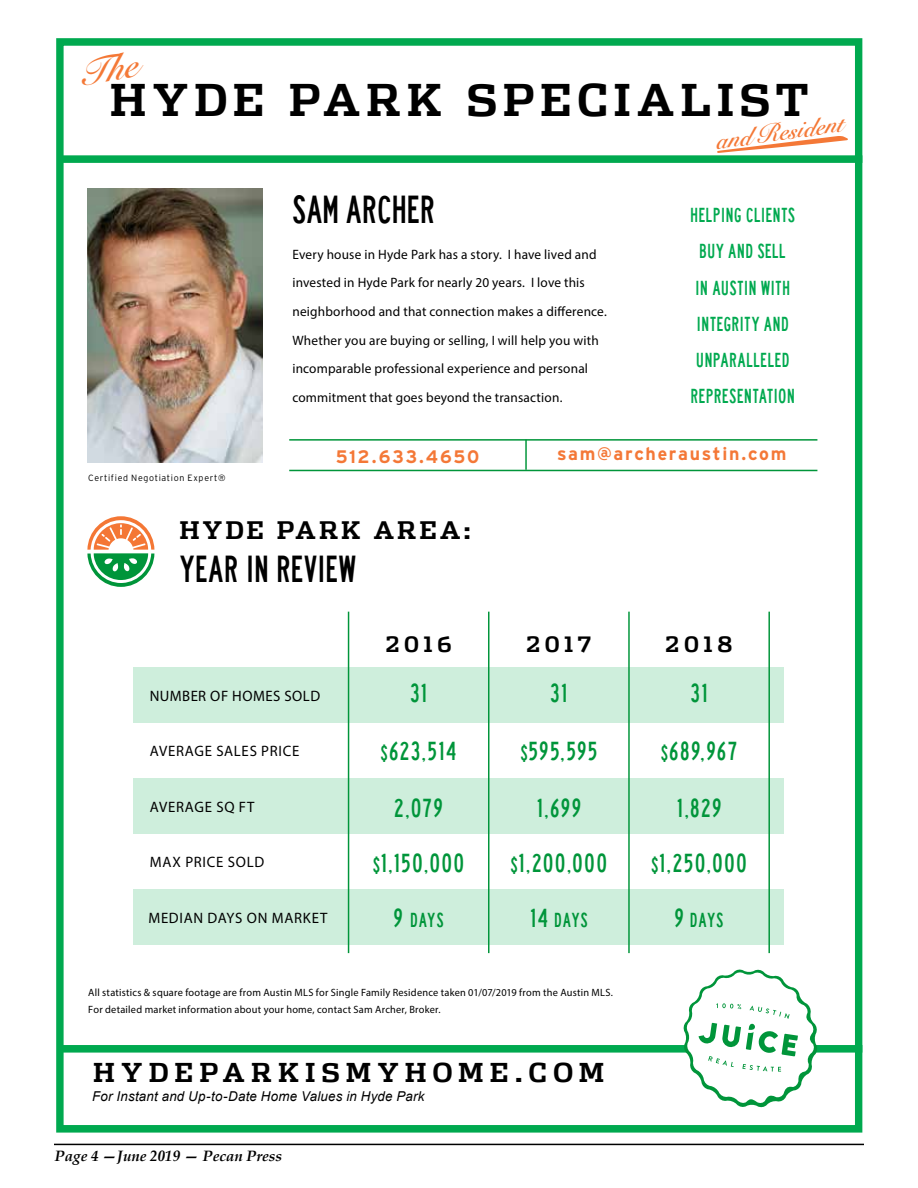
<style>
.page{position:relative;width:918px;height:1188px;background:#fff}
.page>*{position:absolute;margin:0;border:0;box-sizing:border-box;transform-origin:0 0}
.t1{font:700 43.65px "Dispatch";letter-spacing:.125em;color:#000}
.t2{font:40.8px "Highway Gothic Condensed";letter-spacing:-.005em;color:#000}
.t3{font:39.3px "Highway Gothic Condensed";color:#000}
.t4{font:27.15px/57.3px "Highway Gothic Condensed";letter-spacing:.05em;color:#00953a;text-align:center}
.t5{font:700 25.95px "Dispatch";letter-spacing:.235em;color:#000}
.t6{font:700 24.15px "Dispatch";letter-spacing:.12em;color:#000}
.t7{font:italic 700 24.15px "Snell Roundhand";color:#f47836}
.t8{font:21.15px/36.2px "Highway Gothic Condensed";letter-spacing:.01em;color:#00a94f;text-align:center}
.t9{font:21.15px "Highway Gothic Condensed";letter-spacing:.035em;color:#00953a}
.t10{font:700 21.15px "Dispatch";letter-spacing:.225em;color:#000}
.t11{font:700 18.15px "Interstate";letter-spacing:.095em;color:#f47837}
.t12{font:15.15px "Myriad Pro";letter-spacing:.045em;color:#000}
.t13{font:italic 700 15px "Book Antiqua";color:#000}
.t14{font:13.65px/28.7px "Myriad Pro";letter-spacing:.015em;color:#000}
.t15{font:italic 13.65px "Arial";letter-spacing:.015em;color:#000}
.t16{font:10.5px/17px "Myriad Pro";letter-spacing:.02em;color:#000}
.t17{font:300 9px "Interstate";letter-spacing:.075em;color:#000}
.s1{font-size:21.15px}
.s2{font-size:27.15px}
</style>
<div class="page">
<hr style="left:54px;top:1144px;width:810px;height:1px;background:#000">
<img style="left:88px;top:189px;width:174px;height:273px">
<div style="left:56px;top:38px;width:806px;height:1095px;border:7px solid #00a94f"></div>
<div style="left:60px;top:155px;width:802px;height:8px;background:#00a94f"></div>
<div style="left:60px;top:1045px;width:802px;height:8px;background:#00a94f"></div>
<svg style="left:87px;top:516px;width:67px;height:71px"></svg>
<hr style="left:289px;top:439px;width:528px;height:2px;background:#00953a">
<hr style="left:289px;top:470px;width:528px;height:1px;background:#00953a">
<hr style="left:525px;top:440px;width:2px;height:30px;background:#00953a">
<svg style="left:683px;top:969px;width:135px;height:139px"></svg>
<div style="left:134px;top:668px;width:650px;height:55px;background:#ceeedc"></div>
<div style="left:134px;top:778px;width:650px;height:56px;background:#ceeedc"></div>
<div style="left:134px;top:889px;width:650px;height:55px;background:#ceeedc"></div>
<hr style="left:348px;top:612px;width:1px;height:341px;background:#00953a">
<hr style="left:488px;top:612px;width:2px;height:341px;background:#00953a">
<hr style="left:628px;top:612px;width:2px;height:341px;background:#00953a">
<hr style="left:768px;top:612px;width:2px;height:341px;background:#00953a">
<svg style="left:717px;top:136px;width:131px;height:17px"></svg>
<h1 class="t1" style="left:110px;top:70px;width:700px">HYDE PARK SPECIALIST</h1>
<h3 class="t7" style="left:713px;top:120px;width:130px;rotate:-8deg">and Resident</h3>
<h2 class="t2" style="left:292px;top:188px;width:145px">SAM ARCHER</h2>
<p class="t14" style="left:292px;top:240px;width:316px">Every house in Hyde Park has a story. I have lived and invested in Hyde Park for nearly 20 years. I love this neighborhood and that connection makes a difference.<br>Whether you are buying or selling, I will help you with incomparable professional experience and personal commitment that goes beyond the transaction.</p>
<h3 class="t8" style="left:690px;top:197px;width:107px">HELPING CLIENTS<br>BUY AND SELL<br>IN AUSTIN WITH<br>INTEGRITY AND<br>UNPARALLELED<br>REPRESENTATION</h3>
<p class="t17" style="left:88px;top:473px;width:139px">Certified Negotiation Expert®</p>
<h3 class="t11" style="left:336px;top:447px;width:145px">512.633.4650</h3>
<h3 class="t11" style="left:557px;top:444px;width:231px">sam@archeraustin.com</h3>
<h3 class="t6" style="left:179px;top:513px;width:293px">HYDE PARK AREA:</h3>
<h3 class="t3" style="left:179px;top:548px;width:179px">YEAR IN REVIEW</h3>
<h3 class="t10" style="left:386px;top:629px;width:67px">2016</h3>
<h3 class="t10" style="left:526px;top:629px;width:66px">2017</h3>
<h3 class="t10" style="left:666px;top:629px;width:68px">2018</h3>
<p class="t12" style="left:150px;top:687px;width:172px">NUMBER OF HOMES SOLD</p>
<h3 class="t4" style="left:381px;top:665px;width:78px">31 <span class="s1">$</span>623,514</h3>
<p class="t12" style="left:150px;top:742px;width:151px">AVERAGE SALES PRICE</p>
<h3 class="t4" style="left:550px;top:665px;width:19px">31</h3>
<h3 class="t4" style="left:691px;top:665px;width:19px">31</h3>
<h3 class="t4" style="left:520px;top:722px;width:78px"><span class="s1">$</span>595,595</h3>
<h3 class="t4" style="left:661px;top:722px;width:78px"><span class="s1">$</span>689,967</h3>
<p class="t12" style="left:150px;top:797px;width:106px">AVERAGE SQ FT</p>
<h3 class="t4" style="left:394px;top:780px;width:50px">2,079</h3>
<h3 class="t4" style="left:536px;top:780px;width:46px">1,699</h3>
<h3 class="t4" style="left:676px;top:780px;width:47px">1,829</h3>
<p class="t12" style="left:150px;top:853px;width:116px">MAX PRICE SOLD</p>
<h3 class="t4" style="left:373px;top:835px;width:93px"><span class="s1">$</span>1,150,000</h3>
<h3 class="t4" style="left:511px;top:835px;width:98px"><span class="s1">$</span>1,200,000</h3>
<h3 class="t4" style="left:651px;top:835px;width:97px"><span class="s1">$</span>1,250,000</h3>
<p class="t12" style="left:148px;top:908px;width:181px">MEDIAN DAYS ON MARKET</p>
<h3 class="t9" style="left:393px;top:908px;width:52px"><span class="s2">9</span> DAYS</h3>
<h3 class="t9" style="left:530px;top:908px;width:60px"><span class="s2">14</span> DAYS</h3>
<h3 class="t9" style="left:674px;top:908px;width:51px"><span class="s2">9</span> DAYS</h3>
<p class="t16" style="left:88px;top:984px;width:526px">All statistics &amp; square footage are from Austin MLS for Single Family Residence taken 01/07/2019 from the Austin MLS.<br>For detailed market information about your home, contact Sam Archer, Broker.</p>
<h3 class="t5" style="left:93px;top:1054px;width:513px">HYDEPARKISMYHOME.COM</h3>
<p class="t15" style="left:92px;top:1087px;width:334px">For Instant and Up-to-Date Home Values in Hyde Park</p>
<p class="t13" style="left:55px;top:1147px;width:229px">Page 4 —June 2019 — Pecan Press</p>
</div>
